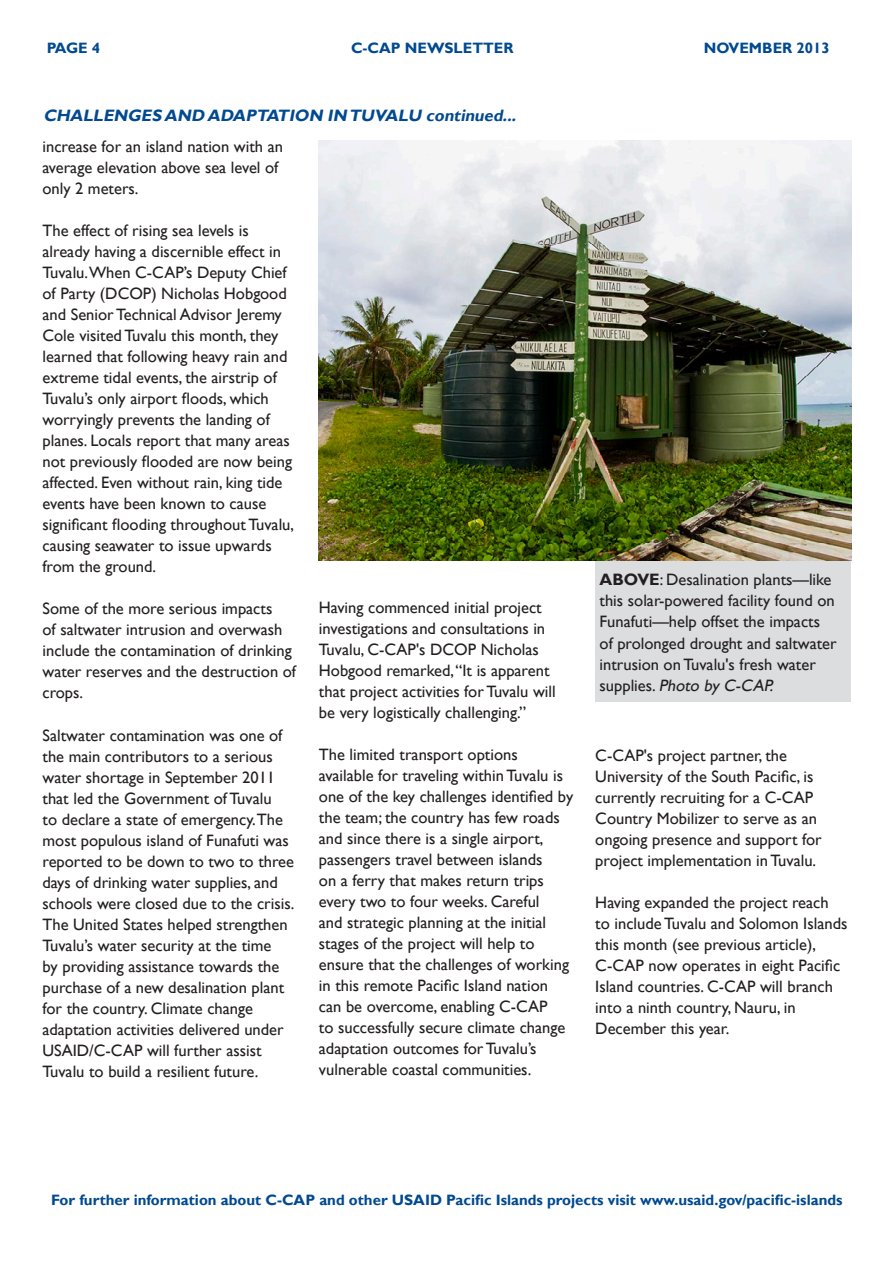
<style>
.page{position:relative;width:893px;height:1263px;background:#fff}
.page>*{position:absolute;margin:0;border:0;box-sizing:border-box;transform-origin:0 0}
.t1{font:16.5px/21px "Gill Sans";color:#231f20}
.t2{font:italic 700 16.5px "Gill Sans";color:#014990}
.t3{font:700 15px "Gill Sans";color:#014990}
.s1{font-weight:700}
.s2{font-style:italic}
</style>
<div class="page">
<img style="left:319px;top:140px;width:532px;height:421px">
<div style="left:595px;top:561px;width:255px;height:141px;background:#dcdddf"></div>
<p class="t3" style="left:47px;top:39px;width:55px">PAGE 4</p>
<p class="t3" style="left:351px;top:39px;width:164px">C-CAP NEWSLETTER</p>
<p class="t3" style="left:704px;top:39px;width:127px">NOVEMBER 2013</p>
<p class="t2" style="left:43px;top:105px;width:478px">CHALLENGES AND ADAPTATION IN TUVALU continued...</p>
<p class="t1" style="left:43px;top:136px;width:242px">increase for an island nation with an average elevation above sea level of only 2 meters.</p>
<p class="t1" style="left:43px;top:220px;width:253px">The effect of rising sea levels is already having a discernible effect in Tuvalu.When C-CAP’s Deputy Chief of Party (DCOP) Nicholas Hobgood and Senior Technical Advisor Jeremy Cole visited Tuvalu this month, they learned that following heavy rain and extreme tidal events, the airstrip of Tuvalu’s only airport floods, which worryingly prevents the landing of planes. Locals report that many areas not previously flooded are now being affected. Even without rain, king tide events have been known to cause significant flooding throughout Tuvalu, causing seawater to issue upwards from the ground.</p>
<p class="t1" style="left:43px;top:598px;width:255px">Some of the more serious impacts<br>of saltwater intrusion and overwash include the contamination of drinking water reserves and the destruction of crops.</p>
<p class="t1" style="left:43px;top:725px;width:253px">Saltwater contamination was one of the main contributors to a serious water shortage in September 2011 that led the Government of Tuvalu<br>to declare a state of emergency.The most populous island of Funafuti was reported to be down to two to three days of drinking water supplies, and schools were closed due to the crisis.<br>The United States helped strengthen Tuvalu’s water security at the time<br>by providing assistance towards the purchase of a new desalination plant for the country. Climate change adaptation activities delivered under USAID/C-CAP will further assist Tuvalu to build a resilient future.</p>
<p class="t1" style="left:319px;top:597px;width:238px">Having commenced initial project investigations and consultations in Tuvalu, C-CAP's DCOP Nicholas Hobgood remarked, “It is apparent that project activities for Tuvalu will be very logistically challenging.”</p>
<p class="t1" style="left:319px;top:745px;width:256px">The limited transport options available for traveling within Tuvalu is one of the key challenges identified by the team; the country has few roads and since there is a single airport, passengers travel between islands<br>on a ferry that makes return trips every two to four weeks. Careful<br>and strategic planning at the initial stages of the project will help to ensure that the challenges of working in this remote Pacific Island nation can be overcome, enabling C-CAP<br>to successfully secure climate change adaptation outcomes for Tuvalu’s vulnerable coastal communities.</p>
<p class="t1" style="left:600px;top:570px;width:239px"><span class="s1">ABOVE</span>: Desalination plants—like this solar-powered facility found on Funafuti—help offset the impacts of prolonged drought and saltwater intrusion on Tuvalu's fresh water<br>s u p p l i e s . <span class="s2">Photo by C-CAP.</span></p>
<p class="t1" style="left:595px;top:745px;width:228px">C-CAP's project partner, the University of the South Pacific, is currently recruiting for a C-CAP Country Mobilizer to serve as an ongoing presence and support for project implementation in Tuvalu.</p>
<p class="t1" style="left:595px;top:893px;width:254px">Having expanded the project reach<br>to include Tuvalu and Solomon Islands this month (see previous article),<br>C-CAP now operates in eight Pacific<br>Island countries. C-CAP will branch into a ninth country, Nauru, in<br>December this year.</p>
<p class="t3" style="left:51px;top:1190px;width:793px">For further information about C-CAP and other USAID Pacific Islands projects visit www.usaid.gov/pacific-islands</p>
</div>
